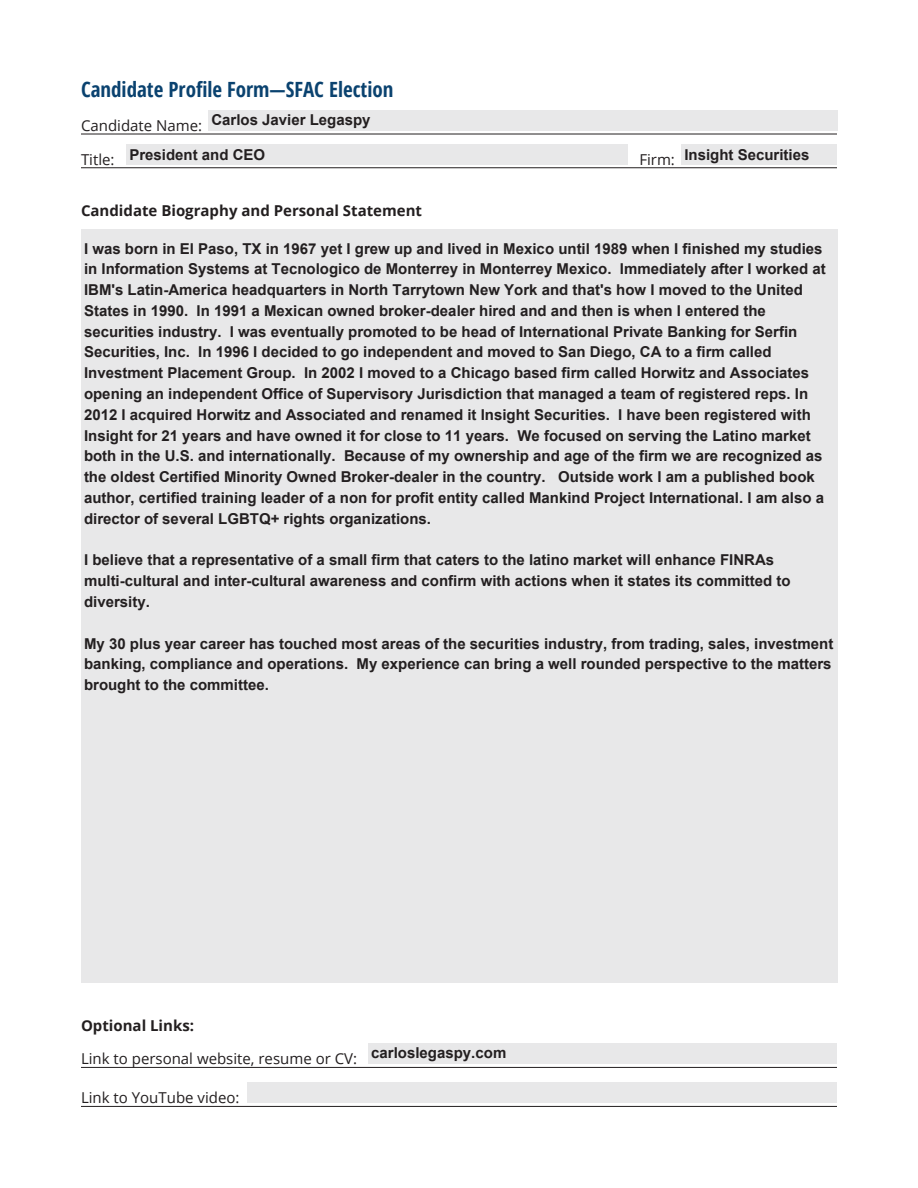
<style>
.page{position:relative;width:918px;height:1188px;background:#fff}
.page>*{position:absolute;margin:0;border:0;box-sizing:border-box;transform-origin:0 0}
.t1{font:700 condensed 21px "Open Sans";color:#0a426f}
.t2{font:700 15px/20.9px "Arial";color:#231f20}
.t3{font:15px "Open Sans";color:#231f20}
.t4{font:700 15px "Open Sans";color:#231f20}
</style>
<div class="page">
<hr style="left:81px;top:134px;width:756px;height:1px;background:#231f20">
<hr style="left:81px;top:168px;width:756px;height:1px;background:#231f20">
<hr style="left:81px;top:1067px;width:756px;height:1px;background:#231f20">
<hr style="left:81px;top:1106px;width:756px;height:1px;background:#231f20">
<div style="left:208px;top:110px;width:630px;height:20px;background:#e8e8e9"></div>
<div style="left:126px;top:145px;width:501px;height:20px;background:#e8e8e9"></div>
<div style="left:681px;top:145px;width:156px;height:20px;background:#e8e8e9"></div>
<div style="left:81px;top:230px;width:756px;height:753px;background:#e8e8e9"></div>
<div style="left:368px;top:1043px;width:469px;height:20px;background:#e8e8e9"></div>
<div style="left:247px;top:1082px;width:590px;height:20px;background:#e8e8e9"></div>
<h1 class="t1" style="left:81px;top:75px;width:314px">Candidate Profile Form—SFAC Election</h1>
<p class="t3" style="left:81px;top:115px;width:123px">Candidate Name:</p>
<p class="t3" style="left:81px;top:149px;width:35px">Title:</p>
<p class="t3" style="left:639px;top:149px;width:37px">Firm:</p>
<p class="t4" style="left:81px;top:200px;width:343px">Candidate Biography and Personal Statement</p>
<p class="t2" style="left:211px;top:109px;width:161px">Carlos Javier Legaspy</p>
<p class="t2" style="left:129px;top:144px;width:137px">President and CEO</p>
<p class="t2" style="left:684px;top:144px;width:127px">Insight Securities</p>
<p class="t2" style="left:84px;top:238px;width:743px">I was born in El Paso, TX in 1967 yet I grew up and lived in Mexico until 1989 when I finished my studies in Information Systems at Tecnologico de Monterrey in Monterrey Mexico. Immediately after I worked at IBM's Latin-America headquarters in North Tarrytown New York and that's how I moved to the United States in 1990. In 1991 a Mexican owned broker-dealer hired and and then is when I entered the securities industry. I was eventually promoted to be head of International Private Banking for Serfin Securities, Inc. In 1996 I decided to go independent and moved to San Diego, CA to a firm called Investment Placement Group. In 2002 I moved to a Chicago based firm called Horwitz and Associates opening an independent Office of Supervisory Jurisdiction that managed a team of registered reps. In 2012 I acquired Horwitz and Associated and renamed it Insight Securities. I have been registered with Insight for 21 years and have owned it for close to 11 years. We focused on serving the Latino market both in the U.S. and internationally. Because of my ownership and age of the firm we are recognized as the oldest Certified Minority Owned Broker-dealer in the country. Outside work I am a published book author, certified training leader of a non for profit entity called Mankind Project International. I am also a director of several LGBTQ+ rights organizations.</p>
<p class="t2" style="left:84px;top:550px;width:708px">I believe that a representative of a small firm that caters to the latino market will enhance FINRAs multi-cultural and inter-cultural awareness and confirm with actions when it states its committed to diversity.</p>
<p class="t2" style="left:84px;top:633px;width:751px;text-align:justify">My 30 plus year career has touched most areas of the securities industry, from trading, sales, investment banking, compliance and operations. My experience can bring a well rounded perspective to the matters brought to the committee.</p>
<p class="t4" style="left:81px;top:1015px;width:115px">Optional Links:</p>
<p class="t3" style="left:81px;top:1048px;width:278px">Link to personal website, resume or CV:</p>
<p class="t3" style="left:81px;top:1087px;width:160px">Link to YouTube video:</p>
<p class="t2" style="left:371px;top:1042px;width:137px">carloslegaspy.com</p>
</div>
